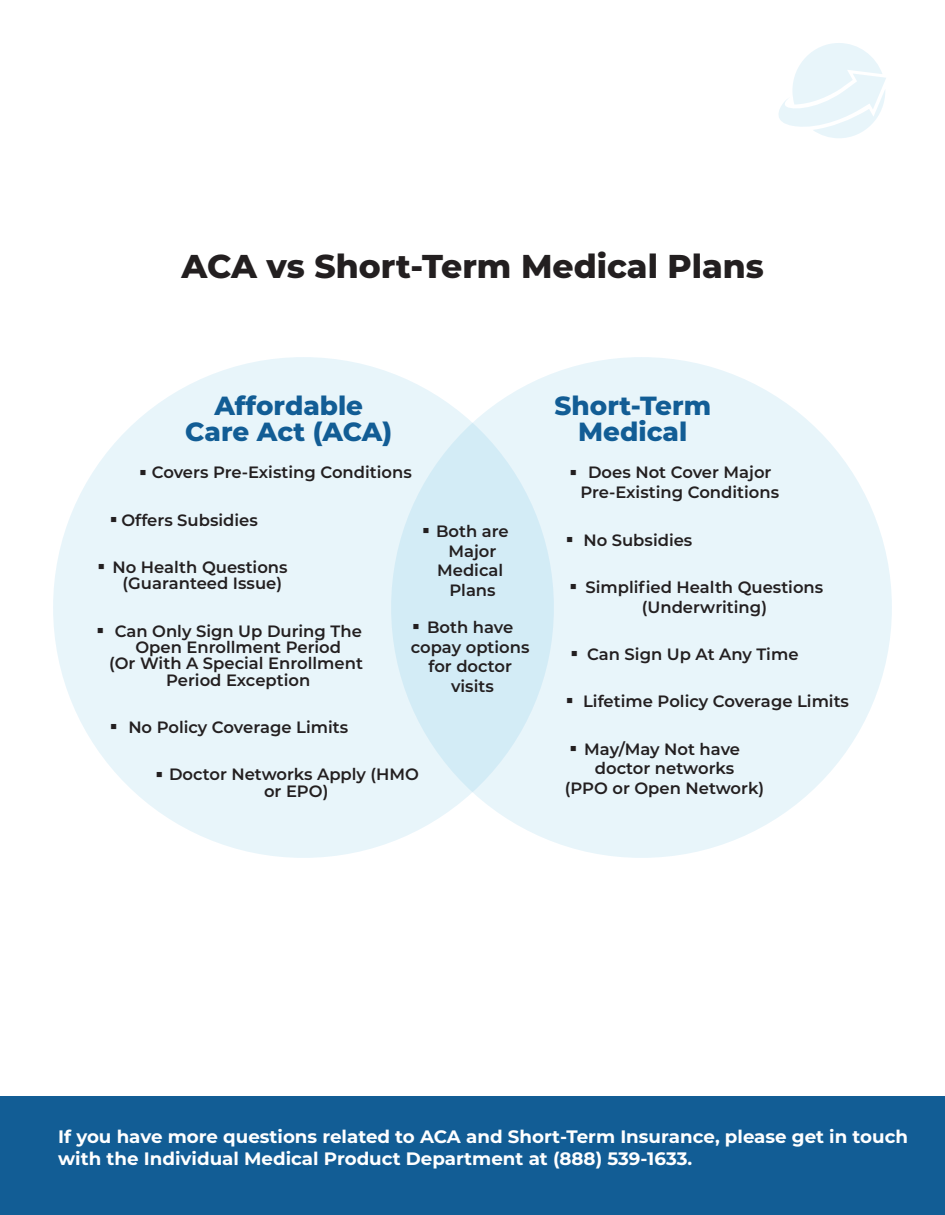
<style>
.page{position:relative;width:945px;height:1215px;background:#fff}
.page>*{position:absolute;margin:0;border:0;box-sizing:border-box;transform-origin:0 0}
.t1{font:800 33px "Montserrat";color:#231f20}
.t2{font:800 26.25px/25.5px "Montserrat";color:#125d95;text-align:center}
.t3{font:700 18px/21.6px "Montserrat";color:#fff}
.t4{font:18px/21.6px "Montserrat";color:#fff}
.t5{font:600 16.35px/19.6px "Montserrat";color:#231f20;text-align:center}
.t6{font:600 13.05px "Montserrat";color:#231f20}
</style>
<div class="page">
<div style="left:0;top:1096px;width:945px;height:119px;background:#125d95"></div>
<div style="left:53px;top:357px;width:501px;height:501px;background:#e8f5fa;border-radius:50%"></div>
<div style="left:391px;top:357px;width:501px;height:501px;background:linear-gradient(to right,#d7eef7,#eff8fb);border-radius:50%"></div>
<svg style="left:778px;top:43px;width:108px;height:95px"></svg>
<h1 class="t1" style="left:181px;top:242px;width:584px">ACA vs Short-Term Medical Plans</h1>
<h2 class="t2" style="left:185px;top:392px;width:209px">Affordable<br>Care Act (ACA)</h2>
<h2 class="t2" style="left:554px;top:391px;width:158px;line-height:26.2px">Short-Term<br>Medical</h2>
<p class="t5" style="left:139px;top:462px;width:274px"><sup>■</sup> Covers Pre-Existing Conditions</p>
<p class="t5" style="left:110px;top:509px;width:150px"><sup>■</sup> Offers Subsidies</p>
<p class="t5" style="left:113px;top:558px;width:177px;line-height:16.4px">No Health Questions (Guaranteed Issue)</p>
<p class="t5" style="left:580px;top:462px;width:200px">Does Not Cover Major<br>Pre-Existing Conditions</p>
<p class="t6" style="left:569px;top:462px;width:9px">■</p>
<p class="t5" style="left:436px;top:521px;width:74px">Both are<br>Major<br>Medical<br>Plans</p>
<p class="t6" style="left:422px;top:520px;width:9px">■</p>
<p class="t5" style="left:566px;top:529px;width:128px"><sup>■</sup> No Subsidies</p>
<p class="t5" style="left:585px;top:577px;width:239px">Simplified Health Questions (Underwriting)</p>
<p class="t6" style="left:98px;top:556px;width:9px">■</p>
<p class="t6" style="left:569px;top:576px;width:9px">■</p>
<p class="t5" style="left:109px;top:622px;width:255px;line-height:16.4px">Can Only Sign Up During The<br>Open Enrollment Period<br>(Or With A Special Enrollment<br>Period Exception</p>
<p class="t6" style="left:96px;top:620px;width:9px">■</p>
<p class="t5" style="left:411px;top:617px;width:120px">Both have copay options for doctor visits</p>
<p class="t6" style="left:412px;top:616px;width:9px">■</p>
<p class="t5" style="left:110px;top:717px;width:240px"><sup>■</sup> No Policy Coverage Limits</p>
<p class="t5" style="left:169px;top:766px;width:252px;line-height:16.4px">Doctor Networks Apply (HMO or EPO)</p>
<p class="t6" style="left:156px;top:764px;width:9px">■</p>
<p class="t5" style="left:570px;top:644px;width:230px"><sup>■</sup> Can Sign Up At Any Time</p>
<p class="t5" style="left:566px;top:691px;width:285px"><sup>■</sup> Lifetime Policy Coverage Limits</p>
<p class="t5" style="left:565px;top:738px;width:201px">May/May Not have doctor networks<br>(PPO or Open Network)</p>
<p class="t6" style="left:569px;top:738px;width:9px">■</p>
<p class="t3" style="left:58px;top:1125px;width:851px">If you have more questions related to ACA and Short-Term Insurance, please get in touch with the Individual Medical Product Department at (888) 539-1633.</p>
<p class="t4" style="left:58px;top:1130px;width:767px">If you have trouble with one of the links, please get in touch with the Life &amp; Financial<br>Department at (888) 539-1633.</p>
</div>
